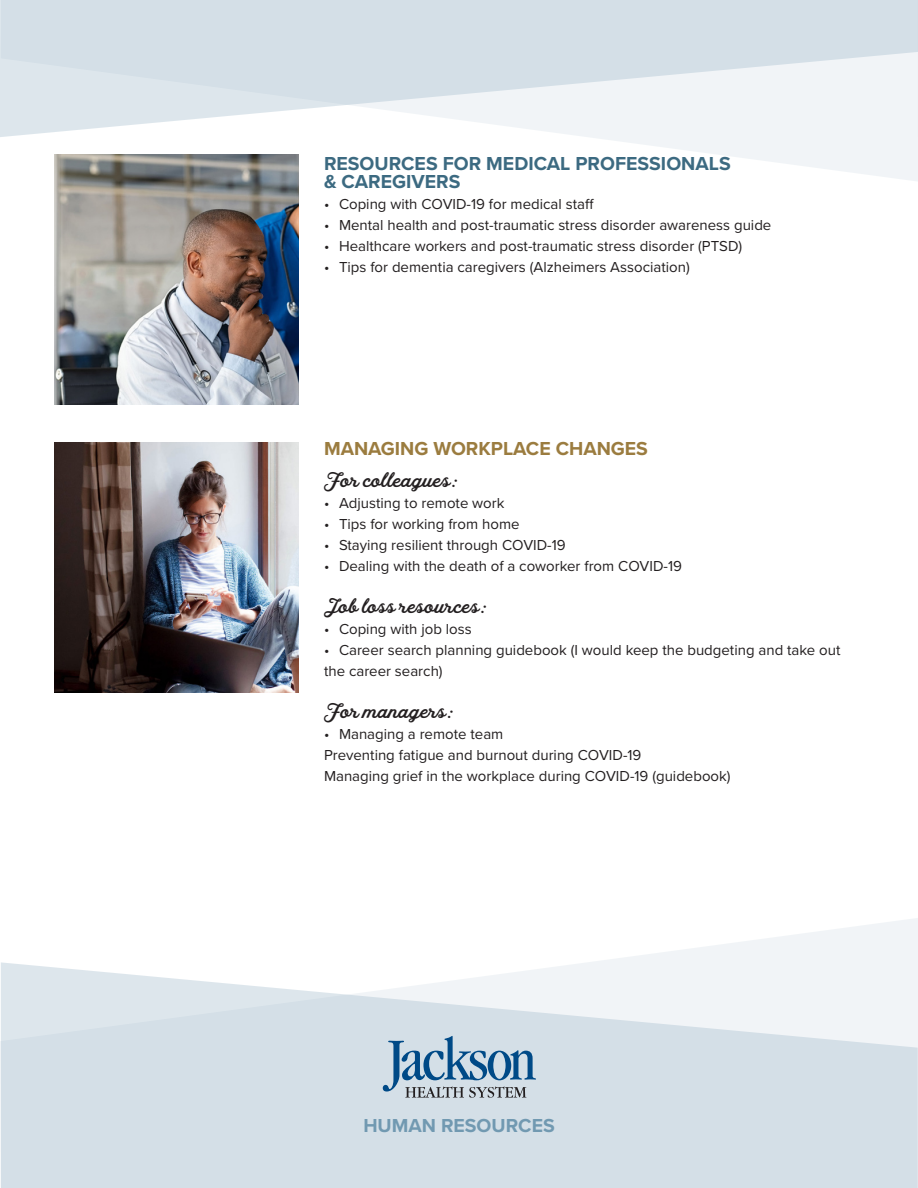
<style>
.page{position:relative;width:918px;height:1188px;background:#fff}
.page>*{position:absolute;margin:0;border:0;box-sizing:border-box;transform-origin:0 0}
.t1{font:700 19.5px/18px "Proxima Nova";color:#3c6a81}
.t2{font:19.5px "Hanley Script";color:#231f20}
.t3{font:700 19.5px "Proxima Nova";color:#9b7c3f}
.t4{font:700 19.5px "Proxima Nova";color:#7199b1}
.t5{font:15px/21px "Proxima Nova";color:#231f20}
</style>
<div class="page">
<svg style="left:0;top:918px;width:918px;height:234px"></svg>
<svg style="left:1px;top:962px;width:917px;height:226px;fill:#d4dfe7"></svg>
<svg style="left:383px;top:1036px;width:153px;height:62px;background:#9db5c9"></svg>
<svg style="left:298px;top:137px;width:620px;height:45px"></svg>
<svg style="left:0;top:0;width:918px;height:137px;fill:#d4dfe7"></svg>
<img style="left:54px;top:154px;width:244px;height:251px">
<img style="left:54px;top:442px;width:244px;height:251px">
<p class="t1" style="left:324px;top:154px;width:408px">RESOURCES FOR MEDICAL PROFESSIONALS &amp; CAREGIVERS</p>
<p class="t5" style="left:324px;top:193px;width:271px">• Coping with COVID-19 for medical staff</p>
<p class="t5" style="left:324px;top:214px;width:449px">• Mental health and post-traumatic stress disorder awareness guide</p>
<p class="t5" style="left:324px;top:235px;width:420px">• Healthcare workers and post-traumatic stress disorder (PTSD)</p>
<p class="t5" style="left:324px;top:256px;width:367px">• Tips for dementia caregivers (Alzheimers Association)</p>
<p class="t3" style="left:324px;top:434px;width:326px">MANAGING WORKPLACE CHANGES</p>
<p class="t2" style="left:324px;top:467px;width:136px">For colleagues:</p>
<p class="t5" style="left:324px;top:492px;width:182px">• Adjusting to remote work</p>
<p class="t5" style="left:324px;top:513px;width:197px">• Tips for working from home</p>
<p class="t5" style="left:324px;top:534px;width:243px">• Staying resilient through COVID-19</p>
<p class="t5" style="left:324px;top:555px;width:359px">• Dealing with the death of a coworker from COVID-19</p>
<p class="t2" style="left:324px;top:593px;width:165px">Job loss resources:</p>
<p class="t5" style="left:324px;top:618px;width:149px">• Coping with job loss</p>
<p class="t5" style="left:324px;top:639px;width:518px">• Career search planning guidebook (I would keep the budgeting and take out the career search)</p>
<p class="t2" style="left:324px;top:698px;width:132px">For managers:</p>
<p class="t5" style="left:324px;top:723px;width:181px">• Managing a remote team</p>
<p class="t5" style="left:324px;top:744px;width:319px">Preventing fatigue and burnout during COVID-19</p>
<p class="t5" style="left:324px;top:765px;width:408px">Managing grief in the workplace during COVID-19 (guidebook)</p>
<h1 class="t4" style="left:363px;top:1111px;width:193px">HUMAN RESOURCES</h1>
</div>
